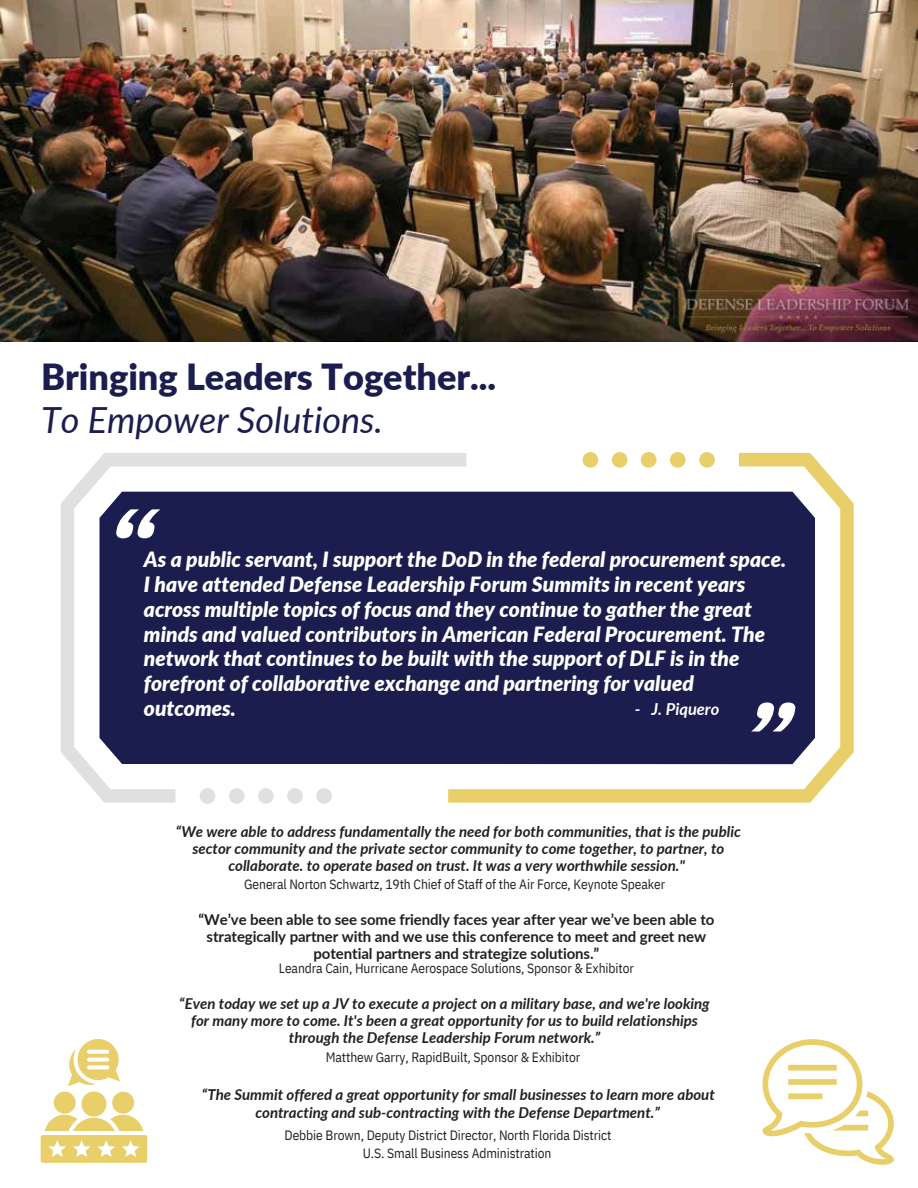
<style>
.page{position:relative;width:918px;height:1188px;background:#fff}
.page>*{position:absolute;margin:0;border:0;box-sizing:border-box;transform-origin:0 0}
.t1{font:italic 700 99px "IBM Plex Sans Cond";color:#fff}
.t2{font:900 36px/42.8px "Lato";color:#1a1d4d}
.t3{font:italic 900 21px/24.8px "Lato";color:#fff}
.t4{font:italic 700 16.5px "Lato";color:#fff}
.t5{font:italic 700 15px/16.8px "Lato";color:#231f20;text-align:center}
.t6{font:700 15px/16.8px "Lato";letter-spacing:-.005em;color:#231f20;text-align:center}
.t7{font:13.5px "IBM Plex Sans Cond";letter-spacing:-.005em;color:#231f20}
.s1{font-weight:400;font-style:italic}
</style>
<div class="page">
<img style="left:0;top:0;width:918px;height:342px">
<svg style="left:61px;top:453px;width:387px;height:351px"></svg>
<svg style="left:448px;top:452px;width:406px;height:351px"></svg>
<div style="left:99px;top:492px;width:716px;height:272px;background:#1a1d4d"></div>
<svg style="left:762px;top:1039px;width:132px;height:126px"></svg>
<svg style="left:41px;top:1039px;width:106px;height:124px"></svg>
<p class="t2" style="left:41px;top:355px;width:456px">Bringing Leaders Together...<br><span class="s1">To Empower Solutions.</span></p>
<p class="t1" style="left:105px;top:481px;width:51px">“</p>
<h2 class="t3" style="left:144px;top:547px;width:644px">As a public servant, I support the DoD in the federal procurement space.<br>I have attended Defense Leadership Forum Summits in recent years across multiple topics of focus and they continue to gather the great minds and valued contributors in American Federal Procurement. The network that continues to be built with the support of DLF is in the forefront of collaborative exchange and partnering for valued outcomes.</h2>
<h1 class="t1" style="left:744px;top:675px;width:51px">”</h1>
<p class="t4" style="left:635px;top:699px;width:86px">- J. Piquero</p>
<h3 class="t5" style="left:176px;top:823px;width:566px">“We were able to address fundamentally the need for both communities, that is the public sector community and the private sector community to come together, to partner, to collaborate. to operate based on trust. It was a very worthwhile session."</h3>
<p class="t7" style="left:244px;top:876px;width:423px">General Norton Schwartz, 19th Chief of Staff of the Air Force, Keynote Speaker</p>
<p class="t6" style="left:198px;top:911px;width:517px">“We’ve been able to see some friendly faces year after year we’ve been able to strategically partner with and we use this conference to meet and greet new potential partners and strategize solutions.”</p>
<p class="t7" style="left:279px;top:959px;width:356px">Leandra Cain, Hurricane Aerospace Solutions, Sponsor &amp; Exhibitor</p>
<h3 class="t5" style="left:179px;top:995px;width:532px">“Even today we set up a JV to execute a project on a military base, and we're looking for many more to come. It's been a great opportunity for us to build relationships through the Defense Leadership Forum network.”</h3>
<h3 class="t7" style="left:326px;top:1048px;width:256px">Matthew Garry, RapidBuilt, Sponsor &amp; Exhibitor</h3>
<p class="t5" style="left:202px;top:1086px;width:514px">“The Summit offered a great opportunity for small businesses to learn more about</p>
<h3 class="t5" style="left:255px;top:1104px;width:406px">contracting and sub-contracting with the Defense Department.”</h3>
<h4 class="t7" style="left:285px;top:1126px;width:328px">Debbie Brown, Deputy District Director, North Florida District</h4>
<p class="t7" style="left:363px;top:1144px;width:190px">U.S. Small Business Administration</p>
</div>
